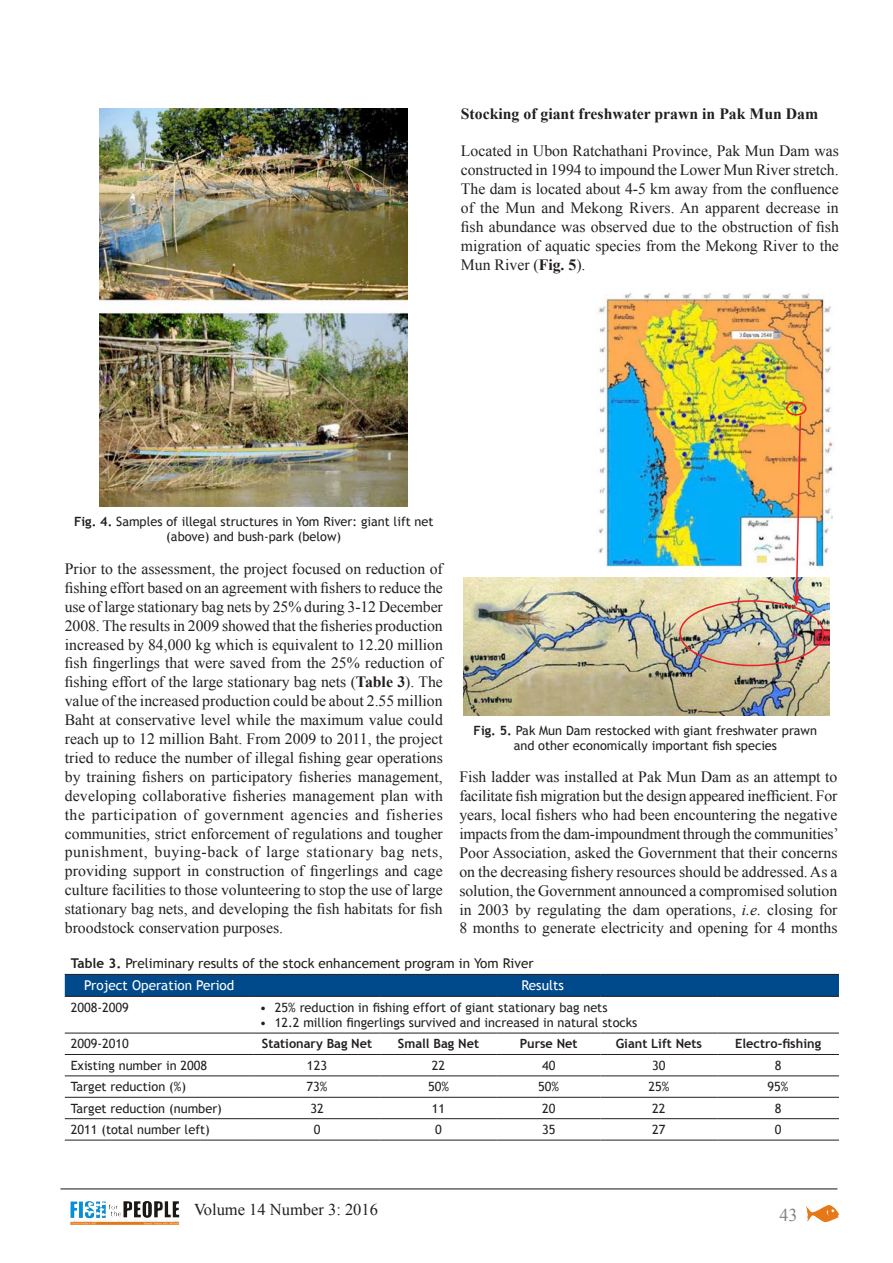
<style>
.page{position:relative;width:893px;height:1263px;background:#fff}
.page>*{position:absolute;margin:0;border:0;box-sizing:border-box;transform-origin:0 0}
.t1{font:18px "Times New Roman";color:#808285}
.t2{font:16.5px "Times New Roman";color:#231f20}
.Text{font:15.75px/18.9px "Times New Roman";color:#231f20;text-align:justify}
.Text-2{font:700 15.75px "Times New Roman";color:#231f20}
.Box{font:13.5px "Trebuchet MS";color:#231f20}
.Box-2{font:13.5px "Trebuchet MS";color:#fff}
.box{font:13.5px "Trebuchet MS";color:#fff}
.box-2{font:12.75px "Trebuchet MS";color:#231f20}
.Box-3{font:12.75px/15.3px "Trebuchet MS";color:#231f20;text-align:center}
.box-3{font:700 12.75px "Trebuchet MS";color:#231f20}
.s1{font-weight:700}
.s2{font-style:italic}
</style>
<div class="page">
<img style="left:807px;top:1206px;width:32px;height:16px">
<img style="left:84px;top:1201px;width:95px;height:18px">
<hr style="left:60px;top:1188px;width:777px;height:2px;background:#636366">
<img style="left:100px;top:108px;width:308px;height:398px">
<div style="left:65px;top:975px;width:774px;height:21px;background:#004a8b"></div>
<hr style="left:65px;top:974px;width:189px;height:1px;background:#231f20">
<hr style="left:254px;top:974px;width:126px;height:1px;background:#231f20">
<hr style="left:380px;top:974px;width:117px;height:1px;background:#231f20">
<hr style="left:497px;top:974px;width:103px;height:1px;background:#231f20">
<hr style="left:600px;top:974px;width:117px;height:1px;background:#231f20">
<hr style="left:717px;top:974px;width:122px;height:1px;background:#231f20">
<hr style="left:65px;top:996px;width:189px;height:1px;background:#231f20">
<hr style="left:254px;top:996px;width:126px;height:1px;background:#231f20">
<hr style="left:380px;top:996px;width:117px;height:1px;background:#231f20">
<hr style="left:497px;top:996px;width:103px;height:1px;background:#231f20">
<hr style="left:600px;top:996px;width:117px;height:1px;background:#231f20">
<hr style="left:717px;top:996px;width:122px;height:1px;background:#231f20">
<hr style="left:65px;top:1033px;width:189px;height:1px;background:#231f20">
<hr style="left:254px;top:1033px;width:126px;height:1px;background:#231f20">
<hr style="left:380px;top:1033px;width:117px;height:1px;background:#231f20">
<hr style="left:497px;top:1033px;width:103px;height:1px;background:#231f20">
<hr style="left:600px;top:1033px;width:117px;height:1px;background:#231f20">
<hr style="left:717px;top:1033px;width:122px;height:1px;background:#231f20">
<hr style="left:65px;top:1054px;width:189px;height:1px;background:#231f20">
<hr style="left:254px;top:1054px;width:126px;height:1px;background:#231f20">
<hr style="left:380px;top:1054px;width:117px;height:1px;background:#231f20">
<hr style="left:497px;top:1054px;width:103px;height:1px;background:#231f20">
<hr style="left:600px;top:1054px;width:117px;height:1px;background:#231f20">
<hr style="left:717px;top:1054px;width:122px;height:1px;background:#231f20">
<hr style="left:65px;top:1075px;width:189px;height:1px;background:#231f20">
<hr style="left:254px;top:1075px;width:126px;height:1px;background:#231f20">
<hr style="left:380px;top:1075px;width:117px;height:1px;background:#231f20">
<hr style="left:497px;top:1075px;width:103px;height:1px;background:#231f20">
<hr style="left:600px;top:1075px;width:117px;height:1px;background:#231f20">
<hr style="left:717px;top:1075px;width:122px;height:1px;background:#231f20">
<hr style="left:65px;top:1097px;width:189px;height:1px;background:#231f20">
<hr style="left:254px;top:1097px;width:126px;height:1px;background:#231f20">
<hr style="left:380px;top:1097px;width:117px;height:1px;background:#231f20">
<hr style="left:497px;top:1097px;width:103px;height:1px;background:#231f20">
<hr style="left:600px;top:1097px;width:117px;height:1px;background:#231f20">
<hr style="left:717px;top:1097px;width:122px;height:1px;background:#231f20">
<hr style="left:65px;top:1118px;width:189px;height:1px;background:#231f20">
<hr style="left:254px;top:1118px;width:126px;height:1px;background:#231f20">
<hr style="left:380px;top:1118px;width:117px;height:1px;background:#231f20">
<hr style="left:497px;top:1118px;width:103px;height:1px;background:#231f20">
<hr style="left:600px;top:1118px;width:117px;height:1px;background:#231f20">
<hr style="left:717px;top:1118px;width:122px;height:1px;background:#231f20">
<hr style="left:65px;top:1140px;width:189px;height:1px;background:#231f20">
<hr style="left:254px;top:1140px;width:126px;height:1px;background:#231f20">
<hr style="left:380px;top:1140px;width:117px;height:1px;background:#231f20">
<hr style="left:497px;top:1140px;width:103px;height:1px;background:#231f20">
<hr style="left:600px;top:1140px;width:117px;height:1px;background:#231f20">
<hr style="left:717px;top:1140px;width:122px;height:1px;background:#231f20">
<img style="left:463px;top:577px;width:367px;height:139px">
<img style="left:599px;top:293px;width:234px;height:276px">
<img style="left:471px;top:585px;width:145px;height:69px">
<div style="left:786px;top:401px;width:21px;height:14px;border:2px solid #ee1d23;border-radius:50%"></div>
<div style="left:679px;top:600px;width:145px;height:66px;border:2px solid #ee1d23;border-radius:50%"></div>
<svg style="left:793px;top:414px;width:9px;height:192px"></svg>
<p class="Text-2" style="left:461px;top:103px;width:359px">Stocking of giant freshwater prawn in Pak Mun Dam</p>
<p class="Text" style="left:461px;top:142px;width:380px">Located in Ubon Ratchathani Province, Pak Mun Dam was constructed in 1994 to impound the Lower Mun River stretch.<br>The dam is located about 4-5 km away from the confluence of the Mun and Mekong Rivers. An apparent decrease in fish abundance was observed due to the obstruction of fish migration of aquatic species from the Mekong River to the Mun River (<span class="s1">Fig. 5</span>).</p>
<p class="Box-3" style="left:74px;top:514px;width:361px"><span class="s1">Fig. 4.</span> Samples of illegal structures in Yom River: giant lift net (above) and bush-park (below)</p>
<p class="Text" style="left:65px;top:559px;width:380px">Prior to the assessment, the project focused on reduction of fishing effort based on an agreement with fishers to reduce the use of large stationary bag nets by 25% during 3-12 December 2008. The results in 2009 showed that the fisheries production increased by 84,000 kg which is equivalent to 12.20 million fish fingerlings that were saved from the 25% reduction of fishing effort of the large stationary bag nets (<span class="s1">Table 3</span>). The value of the increased production could be about 2.55 million Baht at conservative level while the maximum value could reach up to 12 million Baht. From 2009 to 2011, the project tried to reduce the number of illegal fishing gear operations by training fishers on participatory fisheries management, developing collaborative fisheries management plan with the participation of government agencies and fisheries communities, strict enforcement of regulations and tougher punishment, buying-back of large stationary bag nets, providing support in construction of fingerlings and cage culture facilities to those volunteering to stop the use of large stationary bag nets, and developing the fish habitats for fish broodstock conservation purposes.</p>
<p class="Box-3" style="left:474px;top:723px;width:345px"><span class="s1">Fig. 5.</span> Pak Mun Dam restocked with giant freshwater prawn and other economically important fish species</p>
<p class="Text" style="left:459px;top:767px;width:381px">Fish ladder was installed at Pak Mun Dam as an attempt to facilitate fish migration but the design appeared inefficient. For years, local fishers who had been encountering the negative impacts from the dam-impoundment through the communities’ Poor Association, asked the Government that their concerns on the decreasing fishery resources should be addressed. As a solution, the Government announced a compromised solution in 2003 by regulating the dam operations, <span class="s2">i.e.</span> closing for 8 months to generate electricity and opening for 4 months</p>
<p class="Box" style="left:71px;top:956px;width:464px"><span class="s1">Table 3.</span> Preliminary results of the stock enhancement program in Yom River</p>
<p class="Box-2" style="left:84px;top:978px;width:152px">Project Operation Period</p>
<p class="box" style="left:522px;top:978px;width:44px">Results</p>
<p class="box-2" style="left:71px;top:1000px;width:60px">2008-2009</p>
<p class="box-2" style="left:260px;top:1000px;width:349px">• 25% reduction in fishing effort of giant stationary bag nets</p>
<p class="box-2" style="left:260px;top:1015px;width:379px">• 12.2 million fingerlings survived and increased in natural stocks</p>
<p class="box-2" style="left:71px;top:1036px;width:60px">2009-2010</p>
<p class="box-3" style="left:262px;top:1036px;width:112px">Stationary Bag Net</p>
<p class="box-3" style="left:398px;top:1036px;width:83px">Small Bag Net</p>
<p class="box-3" style="left:520px;top:1036px;width:60px">Purse Net</p>
<p class="box-3" style="left:616px;top:1036px;width:88px">Giant Lift Nets</p>
<p class="box-3" style="left:735px;top:1036px;width:87px">Electro-fishing</p>
<p class="box-2" style="left:71px;top:1058px;width:138px">Existing number in 2008</p>
<p class="box-2" style="left:307px;top:1058px;width:22px">123</p>
<p class="box-2" style="left:432px;top:1058px;width:15px">22</p>
<p class="box-2" style="left:542px;top:1058px;width:15px">40</p>
<p class="box-2" style="left:652px;top:1058px;width:15px">30</p>
<p class="box-2" style="left:775px;top:1058px;width:8px">8</p>
<p class="box-2" style="left:71px;top:1079px;width:117px">Target reduction (%)</p>
<p class="box-2" style="left:306px;top:1079px;width:23px">73%</p>
<p class="box-2" style="left:428px;top:1079px;width:23px">50%</p>
<p class="box-2" style="left:538px;top:1079px;width:23px">50%</p>
<p class="box-2" style="left:648px;top:1079px;width:23px">25%</p>
<p class="box-2" style="left:768px;top:1079px;width:23px">95%</p>
<p class="box-2" style="left:71px;top:1101px;width:153px">Target reduction (number)</p>
<p class="box-2" style="left:310px;top:1101px;width:15px">32</p>
<p class="box-2" style="left:432px;top:1101px;width:15px">11</p>
<p class="box-2" style="left:542px;top:1101px;width:15px">20</p>
<p class="box-2" style="left:652px;top:1101px;width:15px">22</p>
<p class="box-2" style="left:775px;top:1101px;width:8px">8</p>
<p class="box-2" style="left:71px;top:1122px;width:140px">2011 (total number left)</p>
<p class="box-2" style="left:314px;top:1122px;width:8px">0</p>
<p class="box-2" style="left:435px;top:1122px;width:8px">0</p>
<p class="box-2" style="left:542px;top:1122px;width:15px">35</p>
<p class="box-2" style="left:652px;top:1122px;width:15px">27</p>
<p class="box-2" style="left:775px;top:1122px;width:8px">0</p>
<p class="t2" style="left:194px;top:1198px;width:185px">Volume 14 Number 3: 2016</p>
<p class="t1" style="left:780px;top:1203px;width:19px">43</p>
</div>
